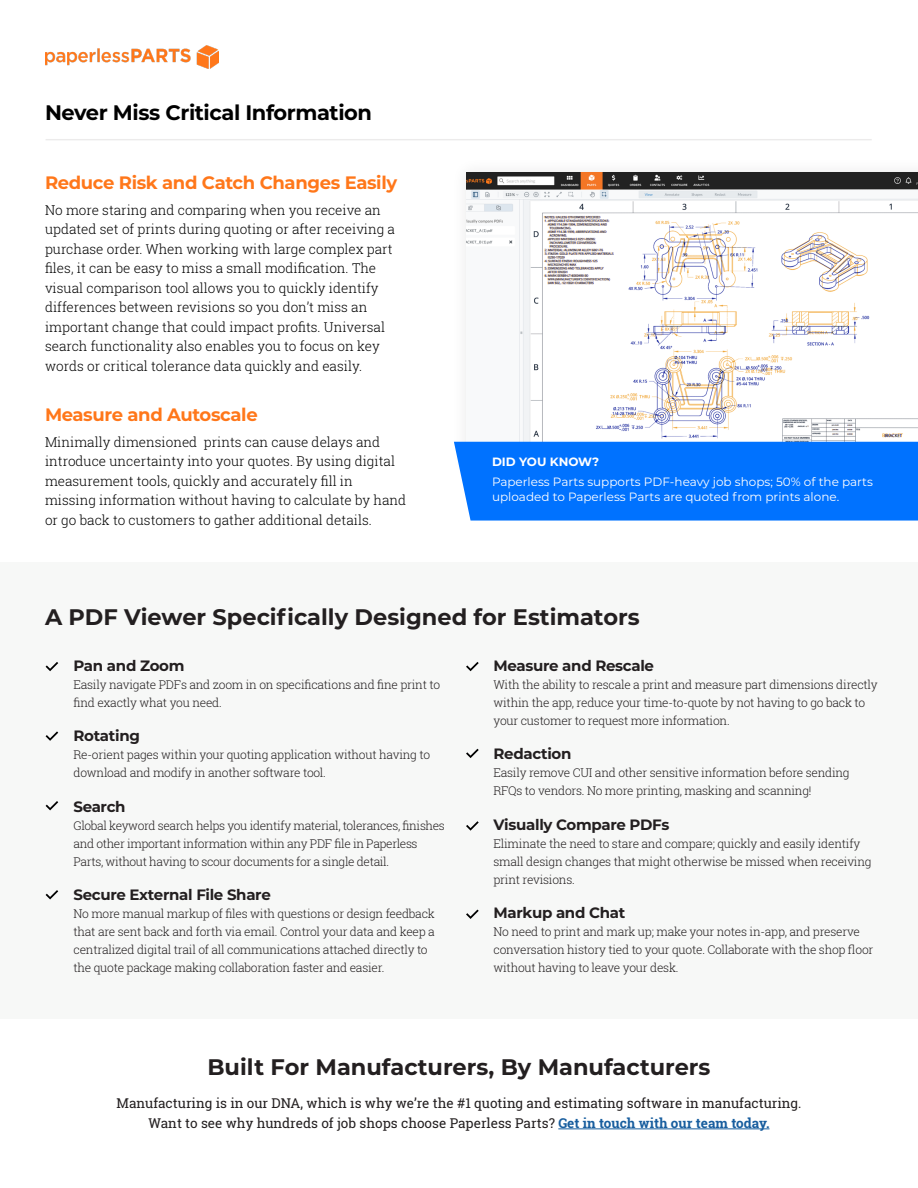
<style>
.page{position:relative;width:918px;height:1188px;background:#fff}
.page>*{position:absolute;margin:0;border:0;box-sizing:border-box;transform-origin:0 0}
.t1{font:700 22.5px "Montserrat";color:#231f20}
.t2{font:700 21px "Montserrat";letter-spacing:-.02em;color:#000}
.t3{font:700 18px "Montserrat";letter-spacing:-.02em;color:#ff771a}
.t4{font:700 15px "Montserrat";letter-spacing:-.02em;color:#231f20}
.t5{font:300 13.5px/19.5px "Roboto Slab";color:#000}
.t6{font:13.5px/19.5px "Roboto Slab";color:#231f20;text-align:center}
.t7{font:300 12px/18px "Roboto Slab";letter-spacing:-.02em;color:#231f20}
.t8{font:12px/15px "Montserrat";color:#fff}
.t9{font:700 12px "Montserrat";color:#fff}
.s1{font-weight:700;color:#175d9e}
</style>
<div class="page">
<div style="left:0;top:562px;width:918px;height:457px;background:#f7f8f7"></div>
<img style="left:466px;top:172px;width:452px;height:270px">
<img style="left:45px;top:46px;width:173px;height:23px">
<hr style="left:558px;top:1129px;width:211px;height:1px;background:#175d9e">
<svg style="left:466px;top:749px;width:13px;height:9px"></svg>
<svg style="left:466px;top:662px;width:13px;height:9px"></svg>
<svg style="left:466px;top:821px;width:13px;height:10px"></svg>
<svg style="left:466px;top:910px;width:13px;height:9px"></svg>
<svg style="left:46px;top:731px;width:12px;height:10px"></svg>
<svg style="left:46px;top:662px;width:12px;height:9px"></svg>
<svg style="left:46px;top:801px;width:12px;height:9px"></svg>
<svg style="left:46px;top:890px;width:12px;height:9px"></svg>
<hr style="left:46px;top:139px;width:826px;height:1px;background:#231f20">
<div style="left:454px;top:442px;width:464px;height:79px;background:#0072ff"></div>
<p class="t2" style="left:45px;top:97px;width:329px">Never Miss Critical Information</p>
<p class="t3" style="left:45px;top:170px;width:354px">Reduce Risk and Catch Changes Easily</p>
<p class="t5" style="left:45px;top:200px;width:352px">No more staring and comparing when you receive an updated set of prints during quoting or after receiving a purchase order. When working with large complex part files, it can be easy to miss a small modification. The visual comparison tool allows you to quickly identify differences between revisions so you don’t miss an important change that could impact profits. Universal search functionality also enables you to focus on key words or critical tolerance data quickly and easily.</p>
<p class="t3" style="left:45px;top:402px;width:214px">Measure and Autoscale</p>
<p class="t5" style="left:45px;top:432px;width:363px">Minimally dimensioned prints can cause delays and introduce uncertainty into your quotes. By using digital measurement tools, quickly and accurately fill in missing information without having to calculate by hand or go back to customers to gather additional details.</p>
<p class="t9" style="left:492px;top:454px;width:109px">DID YOU KNOW?</p>
<p class="t8" style="left:492px;top:474px;width:383px">Paperless Parts supports PDF-heavy job shops; 50% of the parts uploaded to Paperless Parts are quoted from prints alone.</p>
<p class="t1" style="left:45px;top:601px;width:596px">A PDF Viewer Specifically Designed for Estimators</p>
<p class="t4" style="left:74px;top:655px;width:113px">Pan and Zoom</p>
<p class="t7" style="left:74px;top:675px;width:368px">Easily navigate PDFs and zoom in on specifications and fine print to find exactly what you need.</p>
<p class="t4" style="left:74px;top:725px;width:68px">Rotating</p>
<p class="t7" style="left:74px;top:746px;width:358px">Re-orient pages within your quoting application without having to download and modify in another software tool.</p>
<p class="t4" style="left:74px;top:796px;width:54px">Search</p>
<p class="t7" style="left:74px;top:816px;width:373px">Global keyword search helps you identify material, tolerances, finishes and other important information within any PDF file in Paperless<br>Parts, without having to scour documents for a single detail.</p>
<p class="t4" style="left:74px;top:884px;width:199px">Secure External File Share</p>
<p class="t7" style="left:74px;top:905px;width:363px">No more manual markup of files with questions or design feedback that are sent back and forth via email. Control your data and keep a centralized digital trail of all communications attached directly to the quote package making collaboration faster and easier.</p>
<p class="t4" style="left:494px;top:655px;width:162px">Measure and Rescale</p>
<p class="t7" style="left:494px;top:675px;width:386px">With the ability to rescale a print and measure part dimensions directly within the app, reduce your time-to-quote by not having to go back to your customer to request more information.</p>
<p class="t4" style="left:494px;top:743px;width:80px">Redaction</p>
<p class="t7" style="left:494px;top:764px;width:358px">Easily remove CUI and other sensitive information before sending<br>RFQs to vendors. No more printing, masking and scanning!</p>
<p class="t4" style="left:494px;top:814px;width:177px">Visually Compare PDFs</p>
<p class="t7" style="left:494px;top:834px;width:380px">Eliminate the need to stare and compare; quickly and easily identify small design changes that might otherwise be missed when receiving print revisions.</p>
<p class="t4" style="left:494px;top:902px;width:133px">Markup and Chat</p>
<p class="t7" style="left:494px;top:923px;width:381px">No need to print and mark up; make your notes in-app, and preserve conversation history tied to your quote. Collaborate with the shop floor without having to leave your desk.</p>
<p class="t1" style="left:207px;top:1051px;width:505px">Built For Manufacturers, By Manufacturers</p>
<p class="t6" style="left:117px;top:1094px;width:686px">Manufacturing is in our DNA, which is why we’re the #1 quoting and estimating software in manufacturing.<br>Want to see why hundreds of job shops choose Paperless Parts? <span class="s1">Get in touch with our team today.</span></p>
</div>
